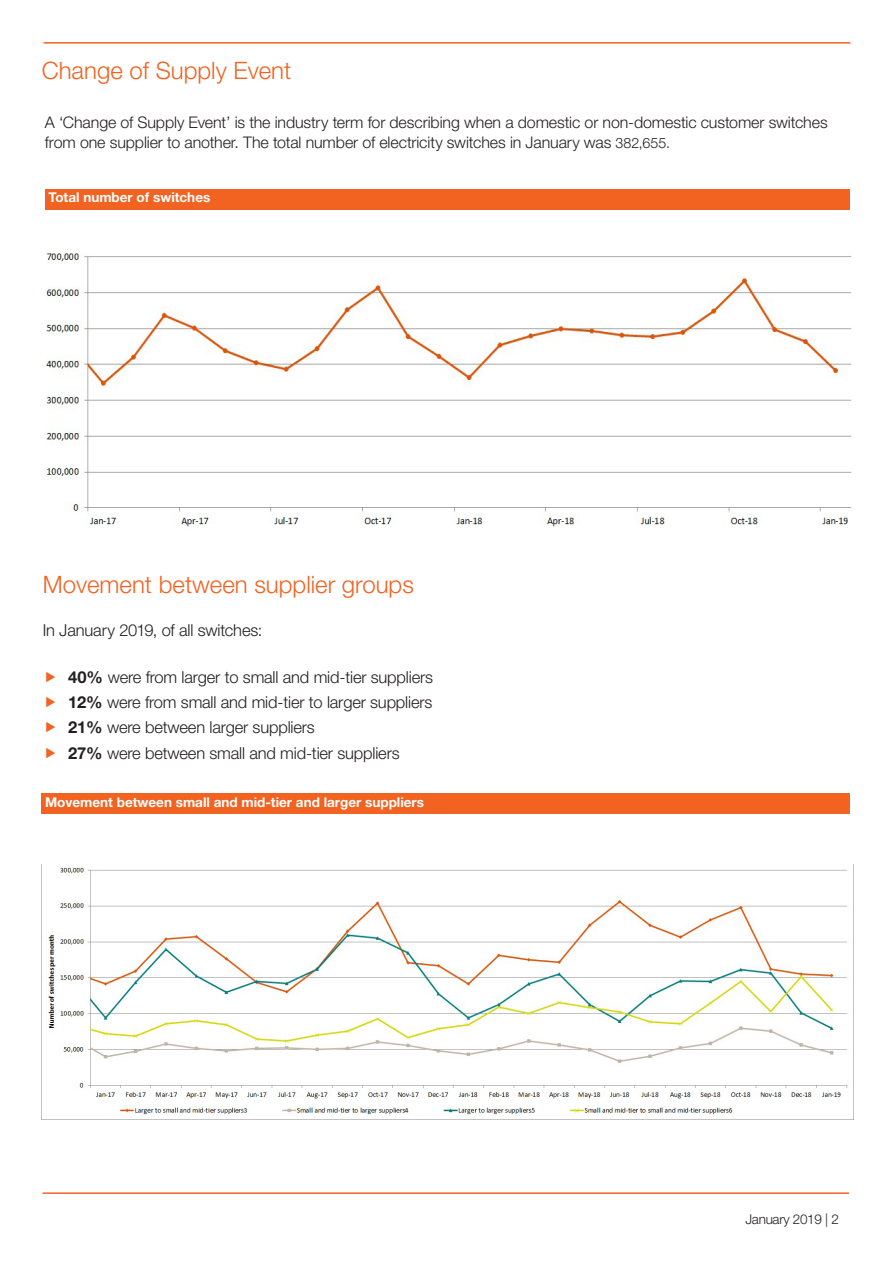
<style>
.page{position:relative;width:893px;height:1263px;background:#fff}
.page>*{position:absolute;margin:0;border:0;box-sizing:border-box;transform-origin:0 0}
.t1{font:300 24px "Helvetica Neue LT Std";color:#f26221}
.t2{font:300 16.5px "Helvetica Neue LT Std";letter-spacing:-.01em;color:#231f20}
.t3{font:300 16.05px/20.4px "Helvetica Neue LT Std";letter-spacing:-.005em;color:#231f20}
.t4{font:700 13.5px "Helvetica Neue LT Std";color:#fff}
.t5{font:300 13.5px "Helvetica Neue LT Std";letter-spacing:-.02em;color:#231f20}
.s1{font-size:14.25px}
.s2{font-weight:700}
</style>
<div class="page">
<div style="left:45px;top:189px;width:804px;height:20px;background:#f26221"></div>
<img style="left:46px;top:253px;width:806px;height:274px">
<div style="left:41px;top:793px;width:809px;height:20px;background:#f26221"></div>
<img style="left:41px;top:865px;width:813px;height:254px">
<hr style="left:44px;top:42px;width:806px;height:2px;background:#f26221">
<hr style="left:43px;top:1192px;width:806px;height:2px;background:#f26221">
<p class="t1" style="left:42px;top:55px;width:251px">Change of Supply Event</p>
<p class="t3" style="left:45px;top:112px;width:784px">A ‘Change of Supply Event’ is the industry term for describing when a domestic or non-domestic customer switches from one supplier to another. The total number of electricity switches in January was <span class="s1">382,655.</span></p>
<p class="t4" style="left:49px;top:189px;width:163px">Total number of switches</p>
<p class="t1" style="left:43px;top:569px;width:373px">Movement between supplier groups</p>
<p class="t2" style="left:43px;top:620px;width:221px">In January 2019, of all switches:</p>
<p class="t2" style="left:68px;top:667px;width:366px"><span class="s2">40%</span> were from larger to small and mid-tier suppliers</p>
<p class="t2" style="left:68px;top:692px;width:366px"><span class="s2">12%</span> were from small and mid-tier to larger suppliers</p>
<p class="t2" style="left:68px;top:717px;width:248px"><span class="s2">21%</span> were between larger suppliers</p>
<p class="t2" style="left:68px;top:742px;width:333px"><span class="s2">27%</span> were between small and mid-tier suppliers</p>
<p class="t4" style="left:45px;top:794px;width:381px">Movement between small and mid-tier and larger suppliers</p>
<p class="t5" style="left:745px;top:1211px;width:95px">January 2019 | 2</p>
</div>
